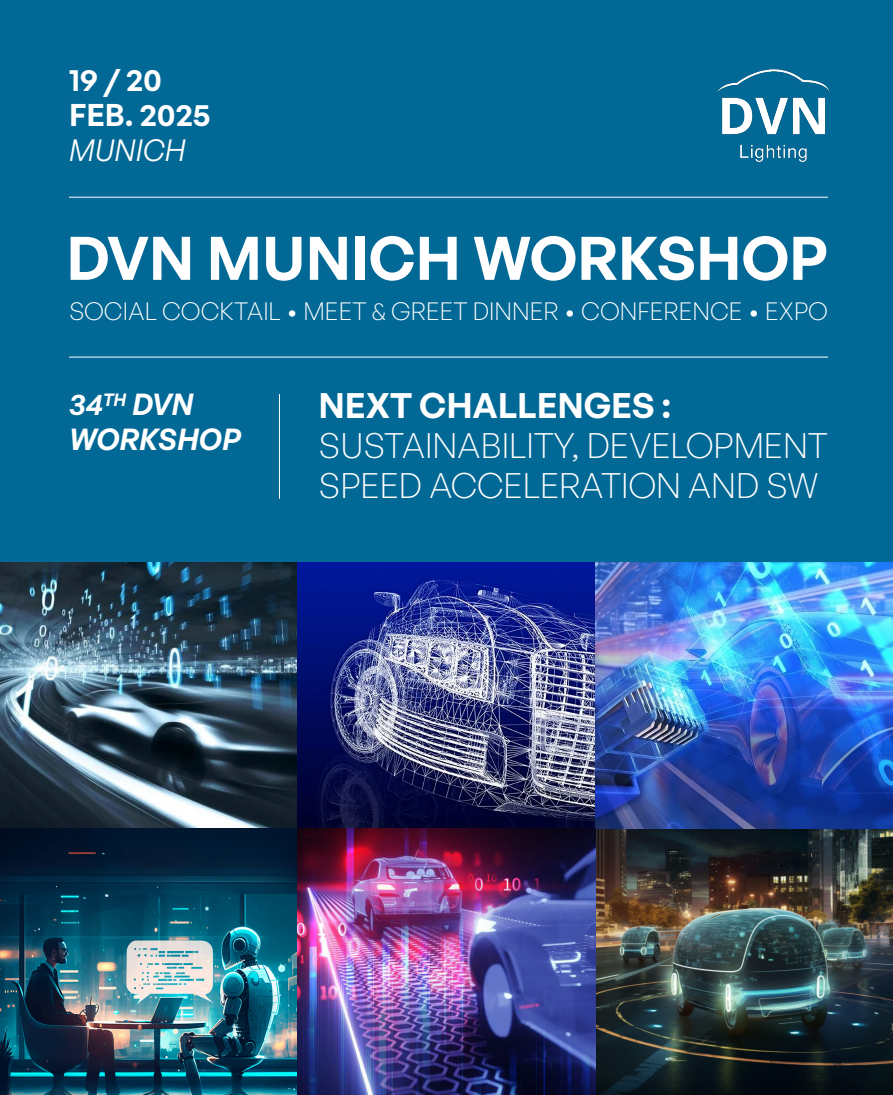
<style>
.page{position:relative;width:893px;height:1095px;background:#fff}
.page>*{position:absolute;margin:0;border:0;box-sizing:border-box;transform-origin:0 0}
.t1{font:600 59.85px "General Sans";letter-spacing:-.005em;color:#fff}
.t2{font:300 34.65px/39.9px "General Sans";letter-spacing:-.005em;color:#fff}
.t3{font:600 34.65px "General Sans";letter-spacing:-.005em;color:#fff}
.t4{font:600 30.75px/35.4px "General Sans";color:#fff}
.t5{font:italic 30px "General Sans";color:#fff}
.t6{font:italic 600 29.7px/34.2px "General Sans";letter-spacing:-.005em;color:#fff}
.t7{font:300 24.45px "General Sans";color:#fff}
</style>
<div class="page">
<div style="left:0;top:0;width:893px;height:684px;background:#026895"></div>
<img style="left:0;top:563px;width:893px;height:531px">
<img style="left:717px;top:69px;width:113px;height:93px">
<hr style="left:69px;top:197px;width:759px;height:1px;background:#fff">
<hr style="left:69px;top:357px;width:759px;height:1px;background:#fff">
<hr style="left:279px;top:394px;width:1px;height:105px;background:#fff">
<p class="t4" style="left:69px;top:61px;width:143px">19 / 20<br>FEB. 2025</p>
<p class="t5" style="left:69px;top:131px;width:118px">MUNICH</p>
<h1 class="t1" style="left:66px;top:220px;width:763px">DVN MUNICH WORKSHOP</h1>
<p class="t7" style="left:69px;top:296px;width:760px">SOCIAL COCKTAIL • MEET &amp; GREET DINNER • CONFERENCE • EXPO</p>
<p class="t6" style="left:69px;top:387px;width:173px">34<sup>TH</sup> DVN<br>WORKSHOP</p>
<p class="t3" style="left:319px;top:383px;width:354px">NEXT CHALLENGES :</p>
<p class="t2" style="left:319px;top:425px;width:511px">SUSTAINABILITY, DEVELOPMENT<br>SPEED ACCELERATION AND SW</p>
</div>
